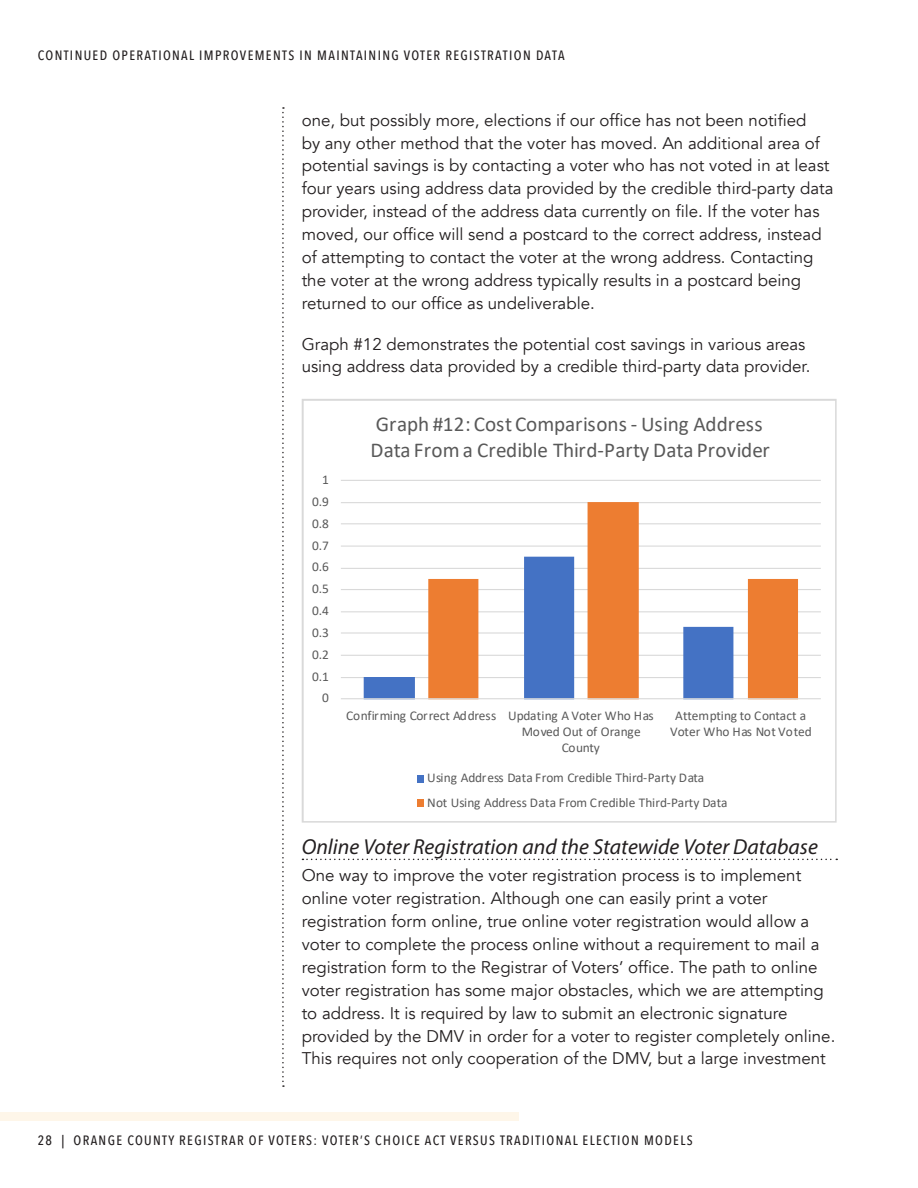
<style>
.page{position:relative;width:918px;height:1188px;background:#fff}
.page>*{position:absolute;margin:0;border:0;box-sizing:border-box;transform-origin:0 0}
.Heading_3{font:italic 21.75px "Myriad Pro";color:#231f20}
.t1{font:21.15px/25.7px "Calibri";color:#595959}
.Body{font:16.8px/22.8px "Avenir";color:#231f20}
.Page_Elements{font:500 13.5px "Avenir Next Condensed";letter-spacing:.1em;color:#231f20}
.t2{font:13.35px/16.4px "Calibri";color:#595959;text-align:center}
</style>
<div class="page">
<svg style="left:302px;top:859px;width:535px;height:1px"></svg>
<svg style="left:341px;top:480px;width:480px;height:327px"></svg>
<div style="left:302px;top:399px;width:535px;height:424px;border:2px solid #d9d9d9"></div>
<div style="left:0;top:1112px;width:518px;height:9px;background:#fef6e9"></div>
<svg style="left:282px;top:107px;width:2px;height:980px"></svg>
<p class="Page_Elements" style="left:38px;top:47px;width:528px">CONTI NUED OPERATI ONAL I MPROVEMENTS I N MAI NTAI NI NG VOTER REGISTRATI ON DATA</p>
<p class="Body" style="left:302px;top:109px;width:533px">one, but possibly more, elections if our office has not been notified<br>by any other method that the voter has moved. An additional area of potential savings is by contacting a voter who has not voted in at least four years using address data provided by the credible third-party data provider, instead of the address data currently on file. If the voter has moved, our office will send a postcard to the correct address, instead of attempting to contact the voter at the wrong address. Contacting the voter at the wrong address typically results in a postcard being returned to our office as undeliverable.</p>
<p class="Body" style="left:302px;top:333px;width:510px">Graph #12 demonstrates the potential cost savings in various areas using address data provided by a credible third-party data provider.</p>
<p class="t2" style="left:322px;top:471px;width:8px">1</p>
<p class="t2" style="left:312px;top:493px;width:18px">0.9</p>
<p class="t2" style="left:312px;top:515px;width:18px">0.8</p>
<p class="t2" style="left:312px;top:537px;width:18px">0.7</p>
<p class="t2" style="left:312px;top:558px;width:18px">0.6</p>
<p class="t2" style="left:312px;top:580px;width:18px">0.5</p>
<p class="t2" style="left:312px;top:602px;width:18px">0.4</p>
<p class="t2" style="left:312px;top:624px;width:18px">0.3</p>
<p class="t2" style="left:312px;top:646px;width:18px">0.2</p>
<p class="t2" style="left:312px;top:668px;width:18px">0.1</p>
<p class="t2" style="left:322px;top:689px;width:8px">0</p>
<p class="t1" style="left:370px;top:411px;width:401px">Graph #12: Cost Comparisons - Using Address<br>Data From a Credible Third-Party Data Provider</p>
<p class="t2" style="left:346px;top:707px;width:309px">Confirming Correct Address Updating A Voter Who Has</p>
<p class="t2" style="left:522px;top:723px;width:121px">Moved Out of Orange</p>
<p class="t2" style="left:562px;top:739px;width:40px">County</p>
<p class="t2" style="left:670px;top:707px;width:143px">Attempting to Contact a<br>Voter Who Has Not Voted</p>
<p class="t2" style="left:427px;top:765px;width:302px;line-height:25px;text-align:left">Using Address Data From Credible Third-Party Data<br>Not Using Address Data From Credible Third-Party Data</p>
<p class="Heading_3" style="left:302px;top:833px;width:518px">Online Voter Registration and the Statewide Voter Database</p>
<p class="Body" style="left:302px;top:865px;width:535px">One way to improve the voter registration process is to implement online voter registration. Although one can easily print a voter registration form online, true online voter registration would allow a voter to complete the process online without a requirement to mail a registration form to the Registrar of Voters’ office. The path to online voter registration has some major obstacles, which we are attempting to address. It is required by law to submit an electronic signature provided by the DMV in order for a voter to register completely online.<br>This requires not only cooperation of the DMV, but a large investment</p>
<p class="Page_Elements" style="left:38px;top:1132px;width:656px">28 | ORANGE COUNTY REGISTRAR OF VOTERS: VOTER’S CHOI CE ACT VERSUS TRADITI ONAL ELECTI ON MODELS</p>
</div>
